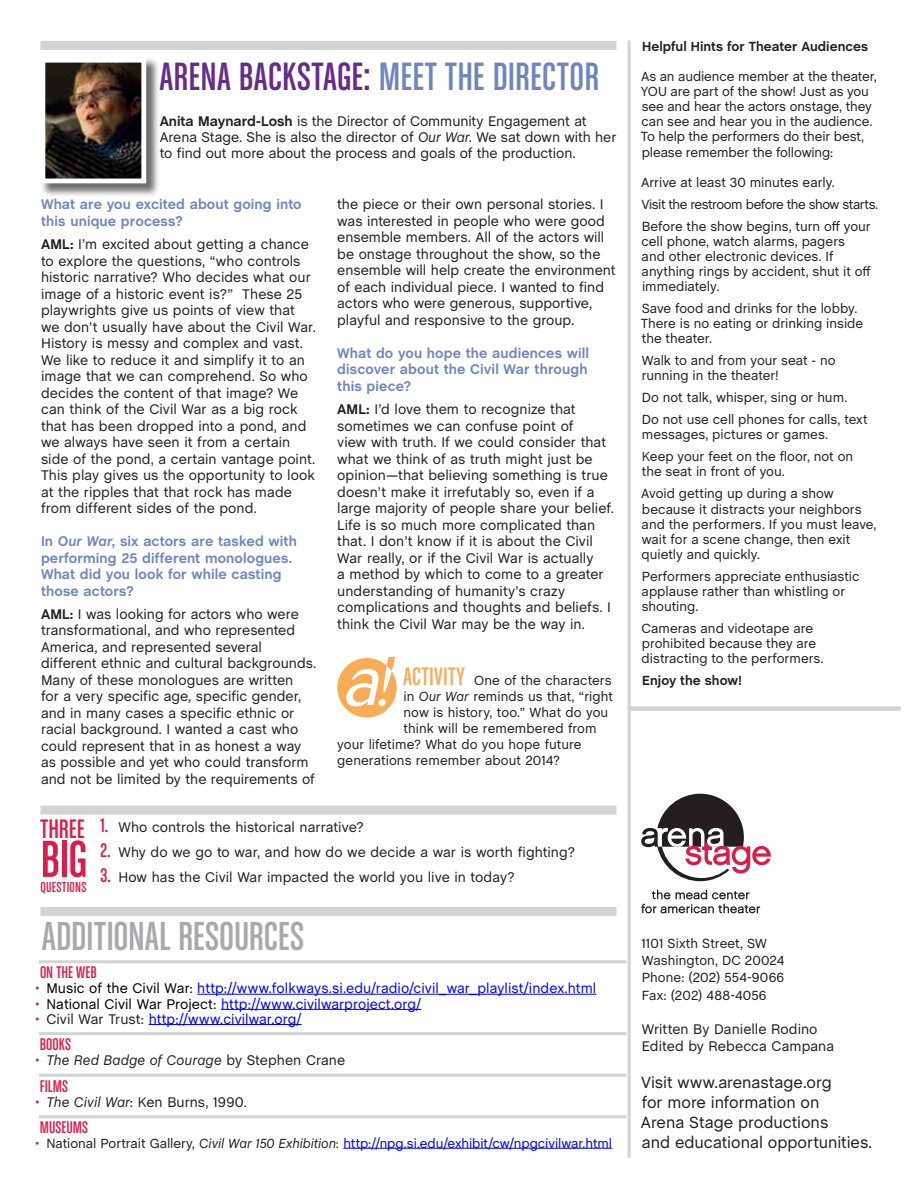
<style>
.page{position:relative;width:918px;height:1188px;background:#fff}
.page>*{position:absolute;margin:0;border:0;box-sizing:border-box;transform-origin:0 0}
.t1{font:55.35px "Chalet Comprime Cologne Eighty";color:#da1e48}
.t2{font:43.05px "Chalet Comprime Cologne Eighty";color:#a7a9ac}
.t3{font:42px "Chalet Comprime Cologne Eighty";letter-spacing:.01em;color:#652d89}
.t4{font:28.5px "Chalet Comprime Cologne Eighty";color:#da1e48}
.t5{font:18px "Chalet Comprime Cologne Eighty";letter-spacing:.005em;color:#da1e48}
.t6{font:16.5px/19.8px "Chalet";letter-spacing:-.005em;color:#231f20}
.t7{font:15.45px "Chalet Comprime Cologne Eighty";letter-spacing:.02em;color:#da1e48}
.t8{font:14.25px/16.5px "Chalet";color:#231f20}
.t9{font:700 14.25px/16.5px "Chalet";letter-spacing:.01em;color:#6f85c2}
.t10{font:14.25px "Chalet";letter-spacing:.005em;color:#00f}
.t11{font:italic 14.25px "Chalet";letter-spacing:.005em;color:#231f20}
.t12{font:13.5px/15.1px "Chalet";color:#231f20}
.t13{font:13.5px "Chalet";letter-spacing:-.005em;color:#00f}
.t14{font:700 13.5px "Chalet";letter-spacing:.005em;color:#231f20}
.s1{color:#6f85c2}
.s2{font-weight:700}
.s3{font-style:italic}
.s4{font-family:"Chalet Comprime Cologne Eighty";font-size:27px;color:#faab56}
.s5{font-family:"Chalet Comprime Cologne Eighty";font-size:21px;color:#da1e48}
.s6{color:#da1e48}
.s7{color:#000}
.s8{color:#231f20}
.s9{font-style:normal;color:#da1e48}
.s10{font-style:normal}
.s11{font-style:italic;color:#231f20}
</style>
<div class="page">
<svg style="left:641px;top:890px;width:119px;height:23px"></svg>
<svg style="left:641px;top:794px;width:130px;height:87px"></svg>
<hr style="left:628px;top:40px;width:3px;height:1118px;background:#d1d3d4">
<hr style="left:39px;top:960px;width:587px;height:3px;background:#d1d3d4">
<hr style="left:197px;top:994px;width:399px;height:1px;background:#00f">
<hr style="left:221px;top:1009px;width:200px;height:1px;background:#00f">
<hr style="left:149px;top:1024px;width:153px;height:1px;background:#00f">
<hr style="left:39px;top:1032px;width:587px;height:3px;background:#d1d3d4">
<hr style="left:39px;top:1074px;width:587px;height:3px;background:#d1d3d4">
<hr style="left:39px;top:1115px;width:587px;height:3px;background:#d1d3d4">
<hr style="left:343px;top:1148px;width:269px;height:1px;background:#00f">
<div style="left:629px;top:706px;width:272px;height:5px;background:#d1d3d4"></div>
<div style="left:40px;top:806px;width:576px;height:9px;background:#d1d3d4"></div>
<div style="left:40px;top:907px;width:576px;height:9px;background:#d1d3d4"></div>
<div style="left:40px;top:57px;width:120px;height:140px;background:#231f20;opacity:.66"></div>
<img style="left:47px;top:64px;width:93px;height:113px">
<div style="left:41px;top:58px;width:105px;height:125px;border:5px solid #fff"></div>
<svg style="left:337px;top:657px;width:60px;height:61px"></svg>
<div style="left:40px;top:41px;width:576px;height:9px;background:#d1d3d4"></div>
<h3 class="t3" style="left:160px;top:53px;width:441px">ARENA BACKSTAGE: <span class="s1">MEET THE DIRECTOR</span></h3>
<p class="t8" style="left:160px;top:113px;width:458px;line-height:16px"><span class="s2">Anita Maynard-Losh</span> is the Director of Community Engagement at<br>Arena Stage. She is also the director of <span class="s3">Our War</span>. We sat down with her to find out more about the process and goals of the production.</p>
<p class="t9" style="left:41px;top:197px;width:262px">What are you excited about going into this unique process?</p>
<p class="t8" style="left:41px;top:236px;width:276px"><span class="s2">AML:</span> I’m excited about getting a chance to explore the questions, “who controls historic narrative? Who decides what our image of a historic event is?” These 25 playwrights give us points of view that we don’t usually have about the Civil War.<br>History is messy and complex and vast.<br>We like to reduce it and simplify it to an image that we can comprehend. So who decides the content of that image? We can think of the Civil War as a big rock that has been dropped into a pond, and we always have seen it from a certain side of the pond, a certain vantage point.<br>This play gives us the opportunity to look at the ripples that that rock has made from different sides of the pond.</p>
<p class="t9" style="left:41px;top:534px;width:257px">In <span class="s3">Our War</span>, six actors are tasked with performing 25 different monologues.<br>What did you look for while casting those actors?</p>
<p class="t8" style="left:41px;top:606px;width:277px"><span class="s2">AML:</span> I was looking for actors who were transformational, and who represented America, and represented several different ethnic and cultural backgrounds.<br>Many of these monologues are written<br>for a very specific age, specific gender, and in many cases a specific ethnic or racial background. I wanted a cast who could represent that in as honest a way as possible and yet who could transform and not be limited by the requirements of</p>
<p class="t8" style="left:337px;top:196px;width:280px">the piece or their own personal stories. I was interested in people who were good ensemble members. All of the actors will be onstage throughout the show, so the ensemble will help create the environment of each individual piece. I wanted to find actors who were generous, supportive, playful and responsive to the group.</p>
<p class="t9" style="left:337px;top:346px;width:253px;text-align:justify">What do you hope the audiences will discover about the Civil War through this piece?</p>
<p class="t8" style="left:337px;top:401px;width:278px"><span class="s2">AML:</span> I’d love them to recognize that sometimes we can confuse point of<br>view with truth. If we could consider that what we think of as truth might just be opinion—that believing something is true doesn’t make it irrefutably so, even if a large majority of people share your belief.<br>Life is so much more complicated than that. I don’t know if it is about the Civil War really, or if the Civil War is actually<br>a method by which to come to a greater understanding of humanity’s crazy complications and thoughts and beliefs. I think the Civil War may be the way in.</p>
<p class="t12" style="left:403px;top:673px;width:210px"><span class="s4">ACTIVITY</span> One of the characters</p>
<p class="t12" style="left:403px;top:689px;width:211px">in <span class="s3">Our War</span> reminds us that, “right</p>
<p class="t12" style="left:403px;top:705px;width:206px">now is history, too.” What do you</p>
<p class="t12" style="left:403px;top:721px;width:195px">think will be remembered from</p>
<p class="t12" style="left:337px;top:737px;width:246px">your lifetime? What do you hope future</p>
<p class="t12" style="left:337px;top:753px;width:224px">generations remember about 2014?</p>
<p class="t8" style="left:100px;top:819px;width:265px"><span class="s5">1.</span> Who controls the historical narrative?</p>
<p class="t8" style="left:100px;top:844px;width:476px"><span class="s5">2.</span> Why do we go to war, and how do we decide a war is worth fighting?</p>
<p class="t8" style="left:100px;top:869px;width:416px"><span class="s5">3.</span> How has the Civil War impacted the world you live in today?</p>
<h2 class="t2" style="left:42px;top:912px;width:263px">ADDITIONAL RESOURCES</h2>
<h3 class="t4" style="left:40px;top:813px;width:46px">THREE</h3>
<h1 class="t1" style="left:40px;top:829px;width:48px">BIG</h1>
<p class="t7" style="left:40px;top:879px;width:47px">QUESTIONS</p>
<p class="t5" style="left:40px;top:963px;width:58px">ON THE WEB</p>
<p class="t10" style="left:35px;top:980px;width:563px"><span class="s6">•</span> <span class="s7">Music of the Civil War:</span> http://www.folkways.si.edu/radio/civil_war_playlist/index.html</p>
<p class="t10" style="left:35px;top:995px;width:388px"><span class="s6">•</span> <span class="s7">National Civil War Project:</span> http://www.civilwarproject.org/</p>
<p class="t10" style="left:35px;top:1010px;width:268px"><span class="s6">•</span> <span class="s8">Civil War Trust:</span> http://www.civilwar.org/</p>
<p class="t5" style="left:40px;top:1034px;width:33px">BOOKS</p>
<p class="t11" style="left:35px;top:1052px;width:312px"><span class="s9">•</span> The Red Badge of Courage <span class="s10">by Stephen Crane</span></p>
<p class="t5" style="left:40px;top:1076px;width:30px">FILMS</p>
<p class="t8" style="left:35px;top:1094px;width:213px"><span class="s6">•</span> <span class="s3">The Civil War</span>: Ken Burns, 1990.</p>
<p class="t5" style="left:40px;top:1118px;width:50px">MUSEUMS</p>
<p class="t13" style="left:35px;top:1135px;width:579px"><span class="s6">•</span> <span class="s8">National Portrait Gallery</span><span class="s11">, Civil War 150 Exhibition</span><span class="s8">:</span> http://npg.si.edu/exhibit/cw/npgcivilwar.html</p>
<p class="t14" style="left:642px;top:38px;width:228px">Helpful Hints for Theater Audiences</p>
<p class="t12" style="left:641px;top:69px;width:238px">As an audience member at the theater, YOU are part of the show! Just as you see and hear the actors onstage, they can see and hear you in the audience.<br>To help the performers do their best, please remember the following:</p>
<p class="t12" style="left:641px;top:171px;width:239px;line-height:21.9px">Arrive at least 30 minutes early.<br>Visit the restroom before the show starts.<br>Before the show begins, turn off your</p>
<p class="t12" style="left:641px;top:234px;width:231px">cell phone, watch alarms, pagers and other electronic devices. If anything rings by accident, shut it off immediately.</p>
<p class="t12" style="left:641px;top:301px;width:224px">Save food and drinks for the lobby.<br>There is no eating or drinking inside the theater.</p>
<p class="t12" style="left:642px;top:353px;width:195px">Walk to and from your seat - no running in the theater!</p>
<p class="t12" style="left:642px;top:387px;width:227px;line-height:21.9px">Do not talk, whisper, sing or hum.<br>Do not use cell phones for calls, text</p>
<p class="t12" style="left:642px;top:424px;width:213px;line-height:21.9px">messages, pictures or games.<br>Keep your feet on the floor, not on</p>
<p class="t12" style="left:641px;top:461px;width:194px;line-height:21.9px">the seat in front of you.<br>Avoid getting up during a show</p>
<p class="t12" style="left:642px;top:502px;width:236px">because it distracts your neighbors and the performers. If you must leave, wait for a scene change, then exit quietly and quickly.</p>
<p class="t12" style="left:642px;top:569px;width:219px">Performers appreciate enthusiastic applause rather than whistling or shouting.</p>
<p class="t12" style="left:642px;top:621px;width:184px">Cameras and videotape are prohibited because they are distracting to the performers.</p>
<p class="t14" style="left:642px;top:673px;width:101px">Enjoy the show!</p>
<p class="t12" style="left:642px;top:935px;width:144px;line-height:17.2px">1101 Sixth Street, SW<br>Washington, DC 20024<br>Phone: (202) 554-9066<br>Fax: (202) 488-4056</p>
<p class="t8" style="left:642px;top:1021px;width:194px;line-height:17.1px">Written By Danielle Rodino<br>Edited by Rebecca Campana</p>
<p class="t6" style="left:641px;top:1073px;width:233px">Visit www.arenastage.org<br>for more information on<br>Arena Stage productions<br>and educational opportunities.</p>
</div>
